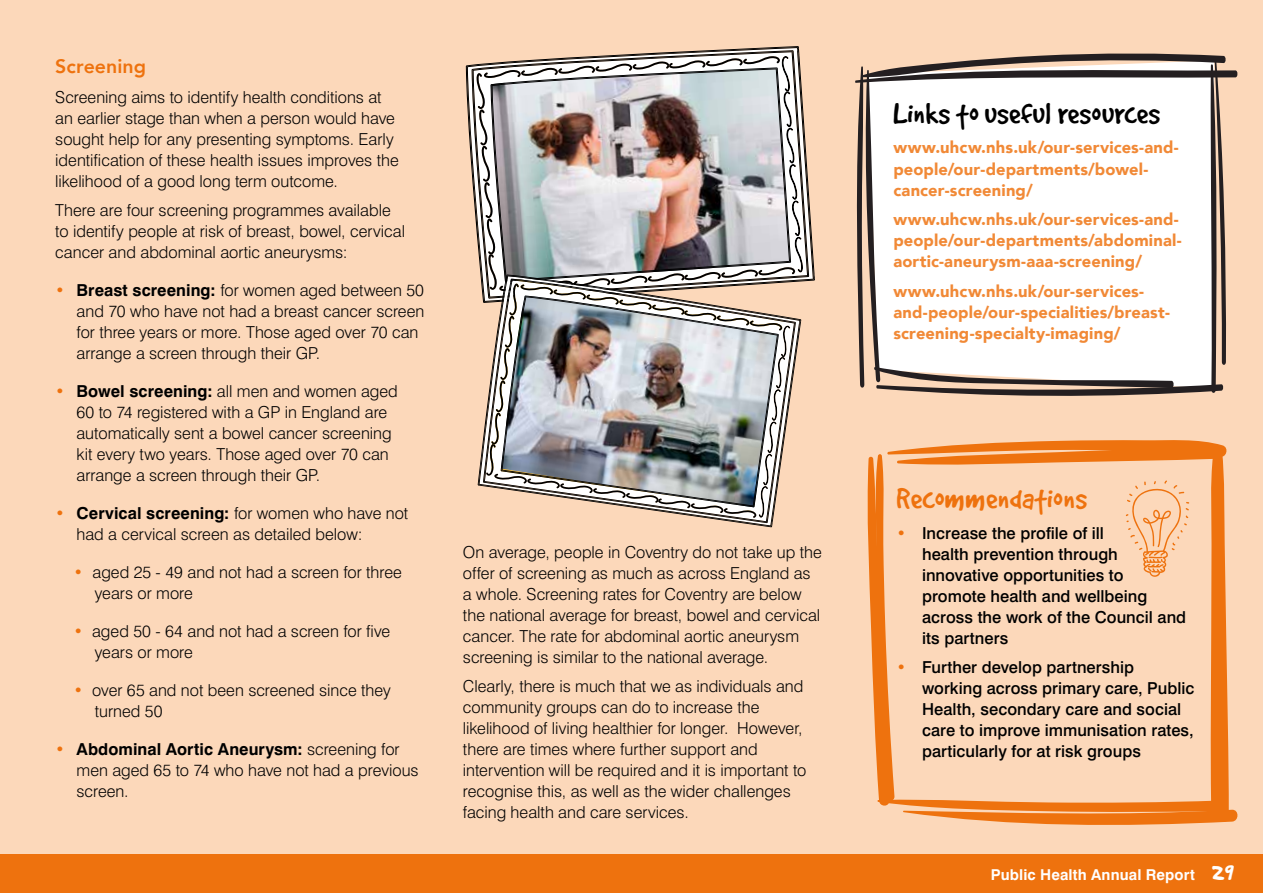
<style>
.page{position:relative;width:1263px;height:893px;background:#fcd8ba}
.page>*{position:absolute;margin:0;border:0;box-sizing:border-box;transform-origin:0 0}
.t1{font:33px "Good Dog";letter-spacing:.015em;color:#000}
.t2{font:33px "Good Dog";letter-spacing:.01em;color:#ee720e}
.t3{font:800 19.5px "Avenir";letter-spacing:.005em;color:#ee720e}
.t4{font:300 16.5px/21px "Swiss 721 BT";color:#000}
.t5{font:500 16.5px/21px "Swiss 721 BT";color:#000}
.t6{font:900 16.5px/21px "Avenir";letter-spacing:.01em;color:#f18936}
.t7{font:700 15px "Swiss 721 BT";letter-spacing:.01em;color:#fff}
.s1{font-weight:500;color:#ee720e}
.s2{font-weight:700}
.s3{color:#ee720e}
.s4{font-family:"Good Dog";font-weight:400;font-size:30px}
</style>
<div class="page">
<div style="left:0;top:855px;width:1263px;height:38px;background:#ee720e"></div>
<svg style="left:855px;top:53px;width:383px;height:343px;background:#e7e2df"></svg>
<svg style="left:867px;top:440px;width:371px;height:385px"></svg>
<svg style="left:467px;top:47px;width:347px;height:234px"></svg>
<svg style="left:473px;top:51px;width:335px;height:231px"></svg>
<img style="left:476px;top:49px;width:327px;height:476px">
<p class="t3" style="left:55px;top:48px;width:92px">Screening</p>
<p class="t4" style="left:55px;top:86px;width:345px">Screening aims to identify health conditions at an earlier stage than when a person would have sought help for any presenting symptoms. Early identification of these health issues improves the likelihood of a good long term outcome.</p>
<p class="t4" style="left:55px;top:200px;width:351px">There are four screening programmes available to identify people at risk of breast, bowel, cervical cancer and abdominal aortic aneurysms:</p>
<p class="t4" style="left:77px;top:280px;width:349px;text-indent:-21px"><span class="s1">•</span> <span class="s2">Breast screening:</span> for women aged between 50 and 70 who have not had a breast cancer screen for three years or more. Those aged over 70 can arrange a screen through their GP.</p>
<p class="t4" style="left:77px;top:381px;width:323px;text-indent:-21px"><span class="s1">•</span> <span class="s2">Bowel screening:</span> all men and women aged 60 to 74 registered with a GP in England are automatically sent a bowel cancer screening kit every two years. Those aged over 70 can arrange a screen through their GP.</p>
<p class="t4" style="left:77px;top:503px;width:333px;text-indent:-21px"><span class="s1">•</span> <span class="s2">Cervical screening:</span> for women who have not had a cervical screen as detailed below:</p>
<p class="t4" style="left:95px;top:562px;width:309px;text-indent:-21px"><span class="s1">•</span> aged 25 - 49 and not had a screen for three years or more</p>
<p class="t4" style="left:95px;top:621px;width:297px;text-indent:-21px"><span class="s1">•</span> aged 50 - 64 and not had a screen for five years or more</p>
<p class="t4" style="left:95px;top:680px;width:298px;text-indent:-21px"><span class="s1">•</span> over 65 and not been screened since they turned 50</p>
<p class="t4" style="left:77px;top:739px;width:344px;text-indent:-21px"><span class="s1">•</span> <span class="s2">Abdominal Aortic Aneurysm:</span> screening for men aged 65 to 74 who have not had a previous screen.</p>
<p class="t4" style="left:463px;top:541px;width:360px">On average, people in Coventry do not take up the offer of screening as much as across England as a whole. Screening rates for Coventry are below the national average for breast, bowel and cervical cancer. The rate for abdominal aortic aneurysm screening is similar to the national average.</p>
<p class="t4" style="left:463px;top:676px;width:345px">Clearly, there is much that we as individuals and community groups can do to increase the likelihood of living healthier for longer. However, there are times where further support and intervention will be required and it is important to recognise this, as well as the wider challenges facing health and care services.</p>
<h1 class="t1" style="left:893px;top:96px;width:268px">Links to useful resources</h1>
<p class="t6" style="left:893px;top:137px;width:287px">www.uhcw.nhs.uk/our-services-and&shy;people/our-departments/bowel&shy;cancer-screening/</p>
<p class="t6" style="left:893px;top:208px;width:290px">www.uhcw.nhs.uk/our-services-and&shy;people/our-departments/abdominal&shy;aortic-aneurysm-aaa-screening/</p>
<p class="t6" style="left:893px;top:280px;width:278px">www.uhcw.nhs.uk/our-services&shy;and-people/our-specialities/breast&shy;screening-specialty-imaging/</p>
<h1 class="t2" style="left:896px;top:481px;width:192px">Recommendations</h1>
<p class="t5" style="left:922px;top:522px;width:266px;text-indent:-26px"><span class="s3">•</span> Increase the profile of ill<br>health prevention through innovative opportunities to promote health and wellbeing across the work of the Council and its partners</p>
<p class="t5" style="left:922px;top:657px;width:274px;text-indent:-26px"><span class="s3">•</span> Further develop partnership working across primary care, Public Health, secondary care and social care to improve immunisation rates, particularly for at risk groups</p>
<p class="t7" style="left:991px;top:865px;width:245px">Public Health Annual Report <span class="s4">29</span></p>
</div>
